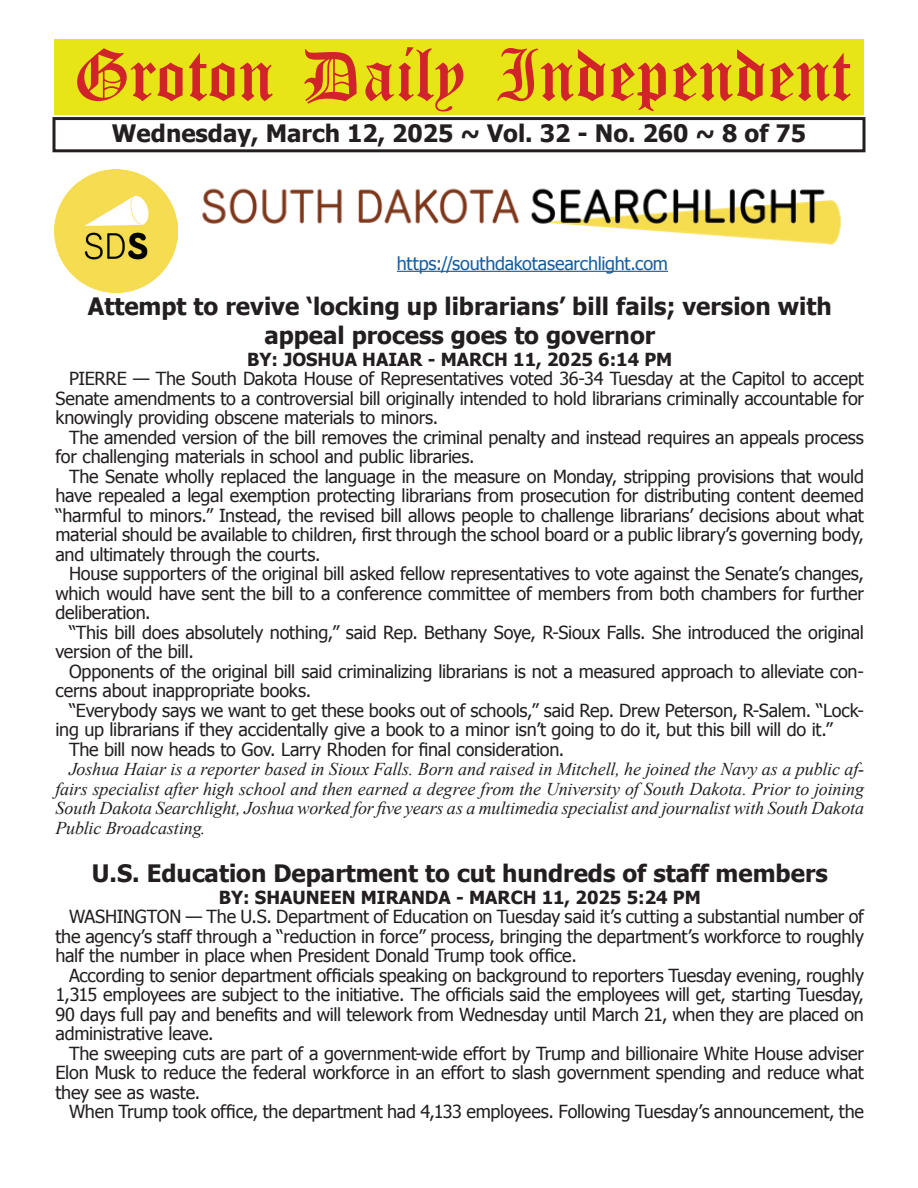
<style>
.page{position:relative;width:918px;height:1188px;background:#fff}
.page>*{position:absolute;margin:0;border:0;box-sizing:border-box;transform-origin:0 0}
.t1{font:54px "Old English Five";color:#d1232a}
.t2{font:700 24px/28.8px "Tahoma";color:#231f20;text-align:center}
.t3{font:18px/19.5px "Tahoma";letter-spacing:-.015em;color:#231f20;text-align:justify}
.t4{font:italic 18px/19.5px "Times New Roman";letter-spacing:-.005em;color:#231f20;text-align:justify}
.t5{font:700 18px "Tahoma";color:#231f20}
.t6{font:18px "Tahoma";letter-spacing:-.01em;color:#175d9e}
</style>
<div class="page">
<div style="left:52px;top:117px;width:814px;height:35px;border:3px solid #231f20"></div>
<div style="left:54px;top:40px;width:810px;height:75px;background:#e7e515"></div>
<img style="left:55px;top:170px;width:123px;height:122px">
<img style="left:202px;top:188px;width:639px;height:57px">
<hr style="left:397px;top:271px;width:271px;height:1px;background:#175d9e">
<h1 class="t1" style="left:73px;top:50px;width:779px">Groton Daily Independent</h1>
<h2 class="t2" style="left:112px;top:117px;width:696px">Wednesday, March 12, 2025 ~ Vol. 32 - No. 260 ~ 8 of 75</h2>
<p class="t6" style="left:397px;top:251px;width:273px">https://southdakotasearchlight.com</p>
<h2 class="t2" style="left:88px;top:291px;width:745px">Attempt to revive ‘locking up librarians’ bill fails; version with appeal process goes to governor</h2>
<p class="t5" style="left:247px;top:347px;width:427px">BY: JOSHUA HAIAR - MARCH 11, 2025 6:14 PM</p>
<p class="t3" style="left:56px;top:368px;width:810px;text-indent:14px">PIERRE — The South Dakota House of Representatives voted 36-34 Tuesday at the Capitol to accept Senate amendments to a controversial bill originally intended to hold librarians criminally accountable for knowingly providing obscene materials to minors.</p>
<p class="t3" style="left:56px;top:427px;width:810px;text-indent:14px">The amended version of the bill removes the criminal penalty and instead requires an appeals process for challenging materials in school and public libraries.</p>
<p class="t3" style="left:56px;top:466px;width:810px;text-indent:14px">The Senate wholly replaced the language in the measure on Monday, stripping provisions that would have repealed a legal exemption protecting librarians from prosecution for distributing content deemed “harmful to minors.” Instead, the revised bill allows people to challenge librarians’ decisions about what material should be available to children, first through the school board or a public library’s governing body, and ultimately through the courts.</p>
<p class="t3" style="left:56px;top:563px;width:810px;text-indent:14px">House supporters of the original bill asked fellow representatives to vote against the Senate’s changes, which would have sent the bill to a conference committee of members from both chambers for further deliberation.</p>
<p class="t3" style="left:56px;top:622px;width:810px;text-indent:14px">“This bill does absolutely nothing,” said Rep. Bethany Soye, R-Sioux Falls. She introduced the original version of the bill.</p>
<p class="t3" style="left:56px;top:661px;width:810px;text-indent:13px">Opponents of the original bill said criminalizing librarians is not a measured approach to alleviate con&shy;cerns about inappropriate books.</p>
<p class="t3" style="left:69px;top:700px;width:796px">“Everybody says we want to get these books out of schools,” said Rep. Drew Peterson, R-Salem. “Lock-</p>
<p class="t3" style="left:56px;top:719px;width:779px">ing up librarians if they accidentally give a book to a minor isn’t going to do it, but this bill will do it.”</p>
<p class="t3" style="left:69px;top:739px;width:497px">The bill now heads to Gov. Larry Rhoden for final consideration.</p>
<p class="t4" style="left:56px;top:759px;width:810px;text-indent:14px">Joshua Haiar is a reporter based in Sioux Falls. Born and raised in Mitchell, he joined the Navy as a public af&shy;fairs specialist after high school and then earned a degree from the University of South Dakota. Prior to joining South Dakota Searchlight, Joshua worked for five years as a multimedia specialist and journalist with South Dakota Public Broadcasting.</p>
<h2 class="t2" style="left:92px;top:857px;width:738px">U.S. Education Department to cut hundreds of staff members</h2>
<p class="t5" style="left:219px;top:884px;width:484px">BY: SHAUNEEN MIRANDA - MARCH 11, 2025 5:24 PM</p>
<p class="t3" style="left:56px;top:906px;width:810px;text-indent:14px">WASHINGTON — The U.S. Department of Education on Tuesday said it’s cutting a substantial number of the agency’s staff through a “reduction in force” process, bringing the department’s workforce to roughly half the number in place when President Donald Trump took office.</p>
<p class="t3" style="left:56px;top:965px;width:810px;text-indent:14px">According to senior department officials speaking on background to reporters Tuesday evening, roughly 1,315 employees are subject to the initiative. The officials said the employees will get, starting Tuesday, 90 days full pay and benefits and will telework from Wednesday until March 21, when they are placed on administrative leave.</p>
<p class="t3" style="left:56px;top:1042px;width:810px;text-indent:14px">The sweeping cuts are part of a government-wide effort by Trump and billionaire White House adviser Elon Musk to reduce the federal workforce in an effort to slash government spending and reduce what they see as waste.</p>
<p class="t3" style="left:69px;top:1101px;width:797px">When Trump took office, the department had 4,133 employees. Following Tuesday’s announcement, the</p>
</div>
